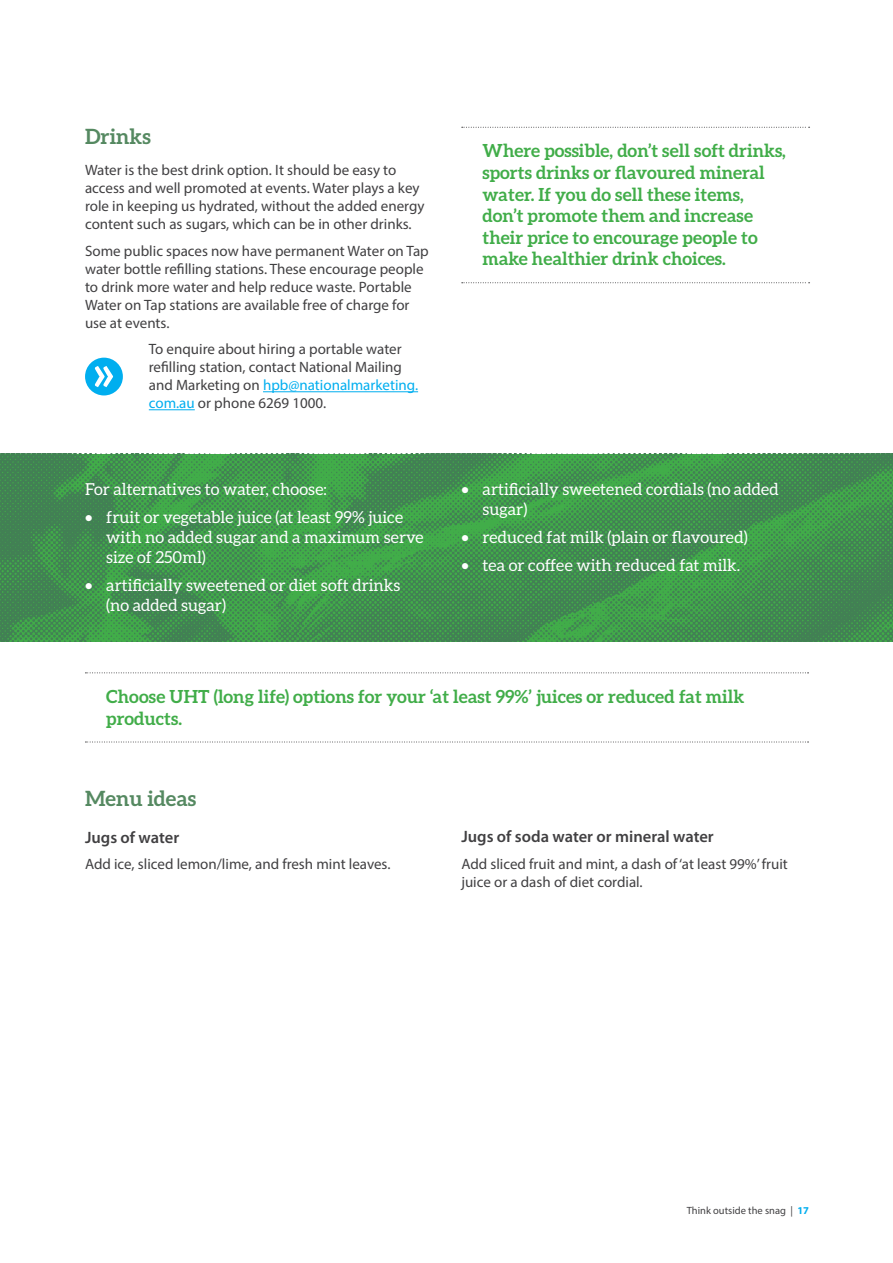
<style>
.page{position:relative;width:893px;height:1263px;background:#fff}
.page>*{position:absolute;margin:0;border:0;box-sizing:border-box;transform-origin:0 0}
.t1{font:700 21px "Aleo";color:#558961}
.t2{font:700 18px/21.6px "Aleo";color:#41ad49}
.t3{font:16.5px/19.8px "Aleo";color:#fff}
.t4{font:600 16.5px "Myriad Pro";color:#414042}
.t5{font:15px/18px "Myriad Pro";color:#414042}
.t6{font:10.5px "Myriad Pro";color:#414042}
.s1{color:#00aeef}
.s2{font-weight:700;color:#00aeef}
</style>
<div class="page">
<img style="left:0;top:454px;width:893px;height:188px">
<hr style="left:263px;top:391px;width:155px;height:1px;background:#00aeef">
<hr style="left:149px;top:409px;width:46px;height:1px;background:#00aeef">
<svg style="left:462px;top:127px;width:348px;height:1px"></svg>
<svg style="left:462px;top:282px;width:348px;height:1px"></svg>
<svg style="left:85px;top:672px;width:723px;height:1px"></svg>
<svg style="left:85px;top:742px;width:723px;height:1px"></svg>
<div style="left:85px;top:358px;width:38px;height:37px;background:#00aeef;border-radius:50%"></div>
<svg style="left:95px;top:366px;width:18px;height:21px"></svg>
<h1 class="t1" style="left:85px;top:125px;width:67px">Drinks</h1>
<p class="t5" style="left:85px;top:161px;width:341px">Water is the best drink option. It should be easy to access and well promoted at events. Water plays a key role in keeping us hydrated, without the added energy content such as sugars, which can be in other drinks.</p>
<p class="t5" style="left:85px;top:241px;width:345px">Some public spaces now have permanent Water on Tap water bottle refilling stations. These encourage people to drink more water and help reduce waste. Portable Water on Tap stations are available free of charge for use at events.</p>
<p class="t5" style="left:149px;top:340px;width:271px">To enquire about hiring a portable water refilling station, contact National Mailing and Marketing on <span class="s1">hpb@nationalmarketing. com.au</span> or phone 6269 1000.</p>
<p class="t3" style="left:85px;top:479px;width:243px">For alternatives to water, choose:</p>
<p class="t3" style="left:106px;top:507px;width:319px;text-indent:-21px">• fruit or vegetable juice (at least 99% juice with no added sugar and a maximum serve size of 250ml)</p>
<p class="t3" style="left:106px;top:575px;width:295px;text-indent:-21px">• artificially sweetened or diet soft drinks (no added sugar)</p>
<p class="t2" style="left:483px;top:140px;width:305px">Where possible, don’t sell soft drinks, sports drinks or flavoured mineral water. If you do sell these items, don’t promote them and increase their price to encourage people to make healthier drink choices.</p>
<p class="t3" style="left:483px;top:479px;width:298px;text-indent:-21px">• artificially sweetened cordials (no added sugar)</p>
<p class="t3" style="left:461px;top:527px;width:288px">• reduced fat milk (plain or flavoured)</p>
<p class="t3" style="left:461px;top:555px;width:280px">• tea or coffee with reduced fat milk.</p>
<p class="t2" style="left:106px;top:685px;width:640px">Choose UHT (long life) options for your ‘at least 99%’ juices or reduced fat milk products.</p>
<h1 class="t1" style="left:85px;top:786px;width:113px">Menu ideas</h1>
<p class="t4" style="left:85px;top:827px;width:96px">Jugs of water</p>
<p class="t5" style="left:85px;top:855px;width:307px">Add ice, sliced lemon/lime, and fresh mint leaves.</p>
<p class="t4" style="left:461px;top:826px;width:254px">Jugs of soda water or mineral water</p>
<p class="t5" style="left:461px;top:855px;width:328px">Add sliced fruit and mint, a dash of ‘at least 99%’ fruit juice or a dash of diet cordial.</p>
<p class="t6" style="left:687px;top:1204px;width:124px">Think outside the snag | <span class="s2">17</span></p>
</div>
